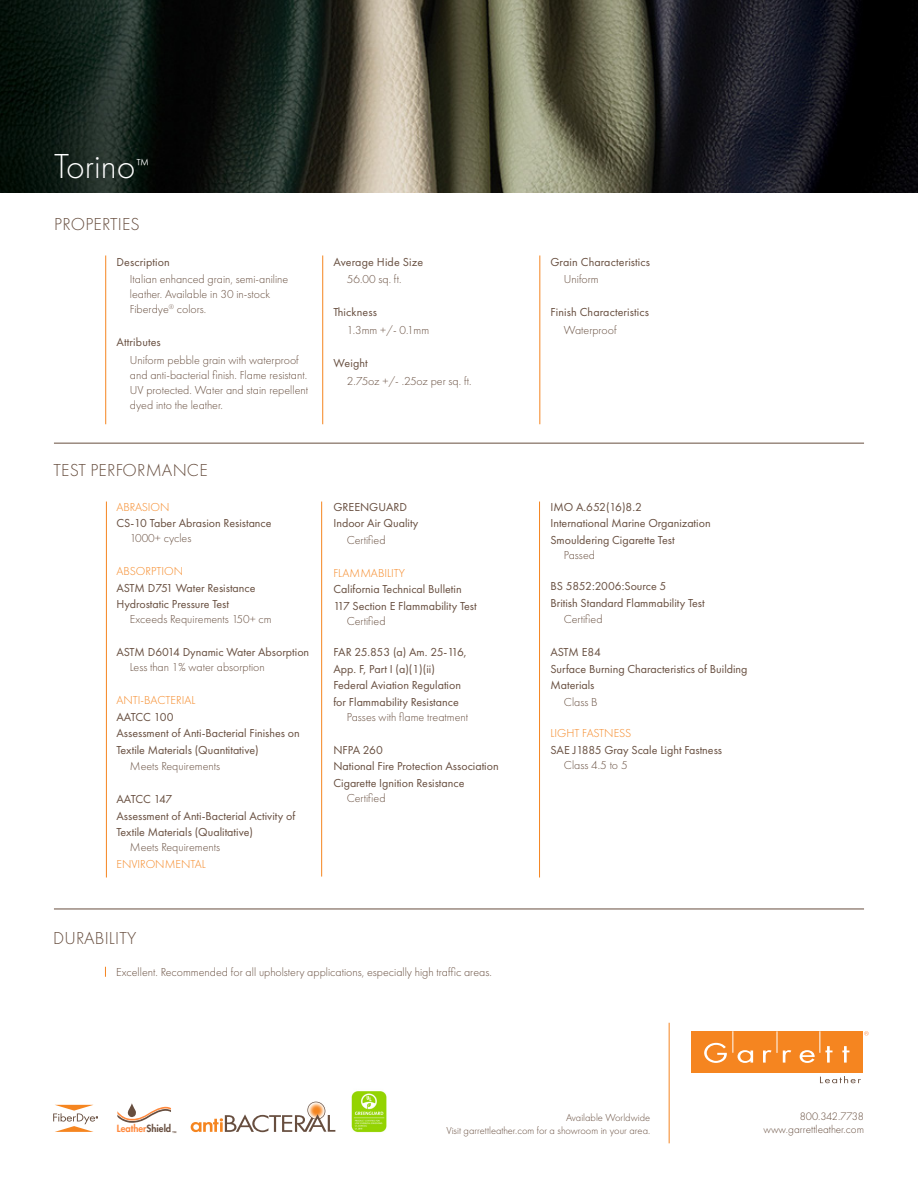
<style>
.page{position:relative;width:918px;height:1188px;background:#fff}
.page>*{position:absolute;margin:0;border:0;box-sizing:border-box;transform-origin:0 0}
.t1{font:300 36px "Futura PT";color:#fff}
.Heading{font:300 18px "Futura PT";letter-spacing:.01em;color:#674e3f}
.t2{font:300 16.5px "Futura PT";color:#fff}
.head_-_no_indent{font:12px/16.5px "Futura PT";color:#674e3f}
.body_indent{font:300 12px/15px "Futura PT";color:#674e3f}
.Test_Category{font:300 12px "Futura PT";color:#f58520}
.t3{font:300 11.25px/13.5px "Futura PT";color:#674e3f;text-align:right}
.t4{font:300 10.5px/12.6px "Futura PT";color:#674e3f;text-align:right}
.t5{font:800 9.6px "Futura Std";color:#ff893d}
.s1{color:#674e3f}
</style>
<div class="page">
<img style="left:0;top:0;width:918px;height:192px">
<div style="left:692px;top:1031px;width:171px;height:42px;background:#f58520"></div>
<svg style="left:704px;top:1043px;width:23px;height:20px"></svg>
<svg style="left:842px;top:1046px;width:7px;height:17px"></svg>
<svg style="left:733px;top:1031px;width:20px;height:32px"></svg>
<svg style="left:763px;top:1031px;width:28px;height:32px"></svg>
<svg style="left:800px;top:1031px;width:33px;height:32px"></svg>
<svg style="left:820px;top:1076px;width:41px;height:7px"></svg>
<svg style="left:864px;top:1031px;width:5px;height:4px"></svg>
<hr style="left:669px;top:1023px;width:1px;height:120px;background:#f58520">
<hr style="left:105px;top:256px;width:1px;height:168px;background:#f58520">
<hr style="left:322px;top:256px;width:1px;height:168px;background:#f58520">
<hr style="left:539px;top:256px;width:1px;height:168px;background:#f58520">
<hr style="left:106px;top:502px;width:1px;height:376px;background:#f58520">
<hr style="left:321px;top:502px;width:1px;height:375px;background:#f58520">
<hr style="left:539px;top:502px;width:1px;height:376px;background:#f58520">
<hr style="left:54px;top:443px;width:810px;height:1px;background:#674e3f">
<hr style="left:54px;top:909px;width:810px;height:1px;background:#674e3f">
<svg style="left:53px;top:1105px;width:45px;height:27px"></svg>
<svg style="left:191px;top:1102px;width:144px;height:30px"></svg>
<img style="left:351px;top:1091px;width:36px;height:42px">
<svg style="left:117px;top:1103px;width:54px;height:20px"></svg>
<h1 class="t1" style="left:54px;top:146px;width:83px">Torino</h1>
<h3 class="t2" style="left:137px;top:155px;width:13px">™</h3>
<p class="Heading" style="left:54px;top:214px;width:87px">PROPERTIES</p>
<p class="head_-_no_indent" style="left:116px;top:253px;width:55px">Description</p>
<p class="body_indent" style="left:130px;top:272px;width:160px">Italian enhanced grain, semi-aniline leather. Available in 30 in-stock</p>
<p class="body_indent" style="left:130px;top:302px;width:78px">Fiberdye<sup>®</sup> colors.</p>
<p class="head_-_no_indent" style="left:116px;top:334px;width:46px">Attributes</p>
<p class="body_indent" style="left:130px;top:353px;width:180px">Uniform pebble grain with waterproof and anti-bacterial finish. Flame resistant.<br>UV protected. Water and stain repellent dyed into the leather.</p>
<p class="Heading" style="left:54px;top:460px;width:156px">TEST PERFORMANCE</p>
<p class="Test_Category" style="left:116px;top:500px;width:55px">ABRASION</p>
<p class="head_-_no_indent" style="left:116px;top:515px;width:157px">CS-10 Taber Abrasion Resistance</p>
<p class="body_indent" style="left:130px;top:531px;width:63px">1000+ cycles</p>
<p class="Test_Category" style="left:116px;top:564px;width:68px">ABSORPTION</p>
<p class="head_-_no_indent" style="left:116px;top:579px;width:141px">ASTM D751 Water Resistance</p>
<p class="head_-_no_indent" style="left:116px;top:596px;width:114px">Hydrostatic Pressure Test</p>
<p class="body_indent" style="left:130px;top:612px;width:143px">Exceeds Requirements 150+ cm</p>
<p class="head_-_no_indent" style="left:116px;top:644px;width:194px">ASTM D6014 Dynamic Water Absorption</p>
<p class="body_indent" style="left:130px;top:660px;width:136px">Less than 1% water absorption</p>
<p class="Test_Category" style="left:116px;top:693px;width:81px">ANTI-BACTERIAL</p>
<p class="head_-_no_indent" style="left:116px;top:708px;width:185px">AATCC 100<br>Assessment of Anti-Bacterial Finishes on<br>Textile Materials (Quantitative)</p>
<p class="body_indent" style="left:130px;top:759px;width:92px">Meets Requirements</p>
<p class="head_-_no_indent" style="left:116px;top:791px;width:180px">AATCC 147<br>Assessment of Anti-Bacterial Activity of<br>Textile Materials (Qualitative)</p>
<p class="body_indent" style="left:130px;top:840px;width:92px">Meets Requirements</p>
<p class="Test_Category" style="left:116px;top:857px;width:91px">ENVIRONMENTAL</p>
<p class="head_-_no_indent" style="left:333px;top:253px;width:91px">Average Hide Size</p>
<p class="body_indent" style="left:347px;top:272px;width:56px">56.00 sq. ft.</p>
<p class="head_-_no_indent" style="left:333px;top:304px;width:45px">Thickness</p>
<p class="body_indent" style="left:347px;top:323px;width:84px">1.3mm +/- 0.1mm</p>
<p class="head_-_no_indent" style="left:333px;top:355px;width:36px">Weight</p>
<p class="body_indent" style="left:347px;top:373px;width:126px">2.75oz +/- .25oz per sq. ft.</p>
<p class="head_-_no_indent" style="left:333px;top:498px;width:87px">GREENGUARD<br>Indoor Air Quality</p>
<p class="body_indent" style="left:347px;top:532px;width:40px">Certified</p>
<p class="Test_Category" style="left:333px;top:566px;width:73px">FLAMMABILITY</p>
<p class="head_-_no_indent" style="left:333px;top:581px;width:145px">California Technical Bulletin<br>117 Section E Flammability Test</p>
<p class="body_indent" style="left:347px;top:613px;width:40px">Certified</p>
<p class="head_-_no_indent" style="left:333px;top:644px;width:135px">FAR 25.853 (a) Am. 25-116,<br>App. F, Part I (a)(1)(ii)<br>Federal Aviation Regulation for Flammability Resistance</p>
<p class="body_indent" style="left:347px;top:709px;width:123px">Passes with flame treatment</p>
<p class="head_-_no_indent" style="left:333px;top:741px;width:167px">NFPA 260<br>National Fire Protection Association</p>
<p class="head_-_no_indent" style="left:333px;top:774px;width:133px">Cigarette Ignition Resistance</p>
<p class="body_indent" style="left:347px;top:790px;width:40px">Certified</p>
<p class="Heading" style="left:53px;top:927px;width:85px">DURABILITY</p>
<p class="body_indent" style="left:116px;top:965px;width:377px">Excellent. Recommended for all upholstery applications, especially high traffic areas.</p>
<p class="head_-_no_indent" style="left:550px;top:253px;width:101px">Grain Characteristics</p>
<p class="body_indent" style="left:564px;top:272px;width:36px">Uniform</p>
<p class="head_-_no_indent" style="left:550px;top:304px;width:100px">Finish Characteristics</p>
<p class="body_indent" style="left:564px;top:323px;width:54px">Waterproof</p>
<p class="head_-_no_indent" style="left:550px;top:498px;width:162px">IMO A.652(16)8.2<br>International Marine Organization</p>
<p class="head_-_no_indent" style="left:550px;top:531px;width:126px">Smouldering Cigarette Test</p>
<p class="body_indent" style="left:564px;top:547px;width:33px">Passed</p>
<p class="head_-_no_indent" style="left:550px;top:578px;width:118px">BS 5852:2006:Source 5</p>
<p class="head_-_no_indent" style="left:550px;top:594px;width:156px">British Standard Flammability Test</p>
<p class="body_indent" style="left:564px;top:612px;width:40px">Certified</p>
<p class="head_-_no_indent" style="left:550px;top:644px;width:52px">ASTM E84</p>
<p class="head_-_no_indent" style="left:550px;top:660px;width:199px">Surface Burning Characteristics of Building<br>Materials</p>
<p class="body_indent" style="left:564px;top:694px;width:35px">Class B</p>
<p class="Test_Category" style="left:550px;top:726px;width:82px">LIGHT FASTNESS</p>
<p class="head_-_no_indent" style="left:550px;top:741px;width:173px">SAE J1885 Gray Scale Light Fastness</p>
<p class="body_indent" style="left:564px;top:757px;width:65px">Class 4.5 to 5</p>
<p class="t5" style="left:117px;top:1123px;width:61px">Leather<span class="s1">Shield</span><sub>™</sub></p>
<p class="t4" style="left:446px;top:1111px;width:205px">Available Worldwide<br>Visit garrettleather.com for a showroom in your area.</p>
<p class="t3" style="left:764px;top:1109px;width:102px">800.342.7738 www.garrettleather.com</p>
</div>
